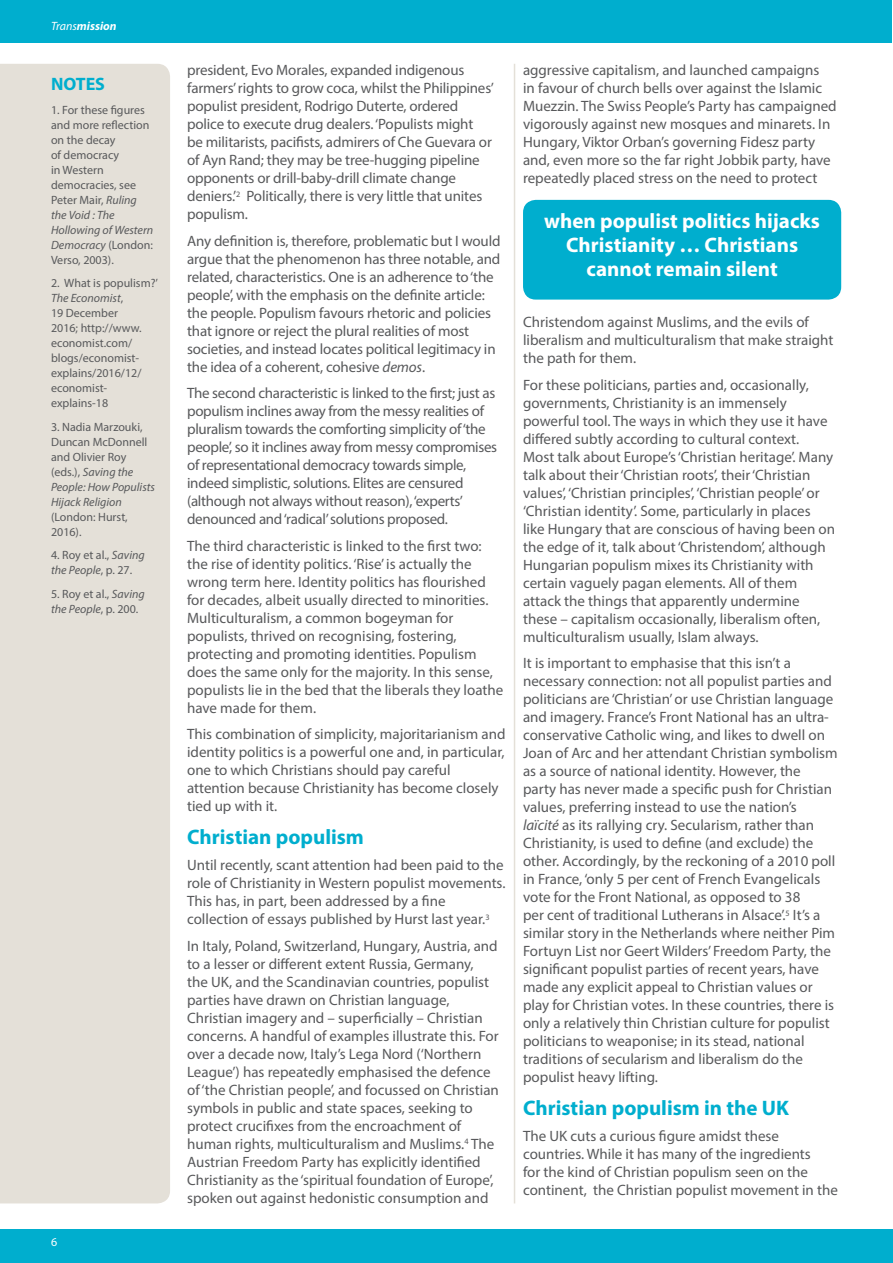
<style>
.page{position:relative;width:893px;height:1263px;background:#fff}
.page>*{position:absolute;margin:0;border:0;box-sizing:border-box;transform-origin:0 0}
.t1{font:700 21px/24px "Myriad Pro";color:#fff;text-align:center}
.t2{font:700 21px "Myriad Pro";color:#00aece}
.t3{font:700 18px "Myriad Pro";color:#00aece}
.t4{font:15px/18px "Myriad Pro";color:#58595b}
.t5{font:15px/18px "Myriad Pro";letter-spacing:-.02em;color:#58595b}
.t6{font:12px/15px "Myriad Pro";color:#58595b}
.t7{font:italic 700 12px "Myriad Pro";color:#fff}
.t8{font:12px "Myriad Pro";color:#fff}
.s1{font-weight:400}
.s2{font-style:italic}
</style>
<div class="page">
<div style="left:0;top:1229px;width:893px;height:34px;background:#00aece"></div>
<hr style="left:892px;top:0;width:1px;height:43px;background:#00aece">
<div style="left:0;top:0;width:892px;height:43px;background:#00aece"></div>
<div style="left:0;top:64px;width:170px;height:1139px;background:#e4e0d8"></div>
<hr style="left:514px;top:64px;width:1px;height:1139px;background:#e4e0d8">
<div style="left:523px;top:200px;width:318px;height:100px;background:#00aece;border-radius:13px"></div>
<p class="t7" style="left:51px;top:18px;width:67px"><span class="s1">Trans</span>mission</p>
<p class="t3" style="left:51px;top:72px;width:56px">NOTES</p>
<p class="t6" style="left:51px;top:102px;width:104px">1. For these figures and more reflection on the decay<br>of democracy<br>in Western democracies, see<br>Peter Mair, <span class="s2">Ruling the Void : The<br>Hollowing of Western<br>Democracy</span> (London:<br>Verso, 2003).</p>
<p class="t6" style="left:51px;top:275px;width:109px">2. What is populism?’<br><span class="s2">The Economist</span>,<br>19 December<br>2016; http://www. economist.com/ blogs/economist&shy;explains/2016/12/ economist&shy;explains-18</p>
<p class="t6" style="left:51px;top:419px;width:106px">3. Nadia Marzouki,<br>Duncan McDonnell and Olivier Roy (eds.), <span class="s2">Saving the<br>People: How Populists<br>Hijack Religion</span></p>
<p class="t6" style="left:51px;top:509px;width:78px">(London: Hurst,<br>2016).</p>
<p class="t6" style="left:51px;top:547px;width:95px">4. Roy et al., <span class="s2">Saving the People</span>, p. 27.</p>
<p class="t6" style="left:51px;top:586px;width:95px">5. Roy et al., <span class="s2">Saving the People</span>, p. 200.</p>
<p class="t8" style="left:51px;top:1235px;width:8px">6</p>
<p class="t4" style="left:187px;top:61px;width:308px">president, Evo Morales, expanded indigenous farmers’ rights to grow coca, whilst the Philippines’ populist president, Rodrigo Duterte, ordered police to execute drug dealers. ‘Populists might<br>be militarists, pacifists, admirers of Che Guevara or of Ayn Rand; they may be tree-hugging pipeline opponents or drill-baby-drill climate change deniers.’<sup>2</sup> Politically, there is very little that unites populism.</p>
<p class="t4" style="left:187px;top:231px;width:315px">Any definition is, therefore, problematic but I would argue that the phenomenon has three notable, and related, characteristics. One is an adherence to ‘the people’, with the emphasis on the definite article: the people. Populism favours rhetoric and policies that ignore or reject the plural realities of most societies, and instead locates political legitimacy in the idea of a coherent, cohesive <span class="s2">demos</span>.</p>
<p class="t5" style="left:187px;top:384px;width:312px">The second characteristic is linked to the first; just as populism inclines away from the messy realities of pluralism towards the comforting simplicity of ‘the people’, so it inclines away from messy compromises of representational democracy towards simple, indeed simplistic, solutions. Elites are censured (although not always without reason), ‘experts’ denounced and ‘radical’ solutions proposed.</p>
<p class="t4" style="left:187px;top:536px;width:318px">The third characteristic is linked to the first two: the rise of identity politics. ‘Rise’ is actually the wrong term here. Identity politics has flourished for decades, albeit usually directed to minorities.<br>Multiculturalism, a common bogeyman for populists, thrived on recognising, fostering, protecting and promoting identities. Populism does the same only for the majority. In this sense, populists lie in the bed that the liberals they loathe have made for them.</p>
<p class="t4" style="left:187px;top:725px;width:320px">This combination of simplicity, majoritarianism and identity politics is a powerful one and, in particular, one to which Christians should pay careful attention because Christianity has become closely tied up with it.</p>
<h1 class="t2" style="left:187px;top:823px;width:178px">Christian populism</h1>
<p class="t4" style="left:187px;top:856px;width:320px">Until recently, scant attention had been paid to the role of Christianity in Western populist movements.<br>This has, in part, been addressed by a fine collection of essays published by Hurst last year.<sup>3</sup></p>
<p class="t4" style="left:187px;top:936px;width:313px">In Italy, Poland, Switzerland, Hungary, Austria, and to a lesser or different extent Russia, Germany,<br>the UK, and the Scandinavian countries, populist parties have drawn on Christian language, Christian imagery and – superficially – Christian concerns. A handful of examples illustrate this. For over a decade now, Italy’s Lega Nord (‘Northern League’) has repeatedly emphasised the defence of ‘the Christian people’, and focussed on Christian symbols in public and state spaces, seeking to protect crucifixes from the encroachment of human rights, multiculturalism and Muslims.<sup>4</sup> The Austrian Freedom Party has explicitly identified Christianity as the ‘spiritual foundation of Europe’, spoken out against hedonistic consumption and</p>
<p class="t4" style="left:523px;top:61px;width:315px">aggressive capitalism, and launched campaigns<br>in favour of church bells over against the Islamic Muezzin. The Swiss People’s Party has campaigned vigorously against new mosques and minarets. In Hungary, Viktor Orban’s governing Fidesz party and, even more so the far right Jobbik party, have repeatedly placed stress on the need to protect</p>
<h1 class="t1" style="left:544px;top:209px;width:277px">when populist politics hijacks<br>Christianity … Christians cannot remain silent</h1>
<p class="t4" style="left:523px;top:313px;width:312px">Christendom against Muslims, and the evils of liberalism and multiculturalism that make straight the path for them.</p>
<p class="t4" style="left:523px;top:375px;width:314px">For these politicians, parties and, occasionally, governments, Christianity is an immensely powerful tool. The ways in which they use it have differed subtly according to cultural context.<br>Most talk about Europe’s ‘Christian heritage’. Many talk about their ‘Christian roots’, their ‘Christian values’, ‘Christian principles’, ‘Christian people’ or ‘Christian identity’. Some, particularly in places like Hungary that are conscious of having been on the edge of it, talk about ‘Christendom’, although Hungarian populism mixes its Christianity with certain vaguely pagan elements. All of them attack the things that apparently undermine these – capitalism occasionally, liberalism often, multiculturalism usually, Islam always.</p>
<p class="t4" style="left:523px;top:654px;width:316px">It is important to emphasise that this isn’t a necessary connection: not all populist parties and politicians are ‘Christian’ or use Christian language and imagery. France’s Front National has an ultra&shy;conservative Catholic wing, and likes to dwell on Joan of Arc and her attendant Christian symbolism as a source of national identity. However, the party has never made a specific push for Christian values, preferring instead to use the nation’s<br><span class="s2">laïcité</span> as its rallying cry. Secularism, rather than Christianity, is used to define (and exclude) the other. Accordingly, by the reckoning of a 2010 poll in France, ‘only 5 per cent of French Evangelicals vote for the Front National, as opposed to 38<br>per cent of traditional Lutherans in Alsace’.<sup>5</sup> It’s a similar story in the Netherlands where neither Pim Fortuyn List nor Geert Wilders’ Freedom Party, the significant populist parties of recent years, have made any explicit appeal to Christian values or play for Christian votes. In these countries, there is only a relatively thin Christian culture for populist politicians to weaponise; in its stead, national traditions of secularism and liberalism do the populist heavy lifting.</p>
<h1 class="t2" style="left:523px;top:1094px;width:268px">Christian populism in the UK</h1>
<p class="t4" style="left:523px;top:1127px;width:316px">The UK cuts a curious figure amidst these countries. While it has many of the ingredients<br>for the kind of Christian populism seen on the continent, the Christian populist movement in the</p>
</div>
